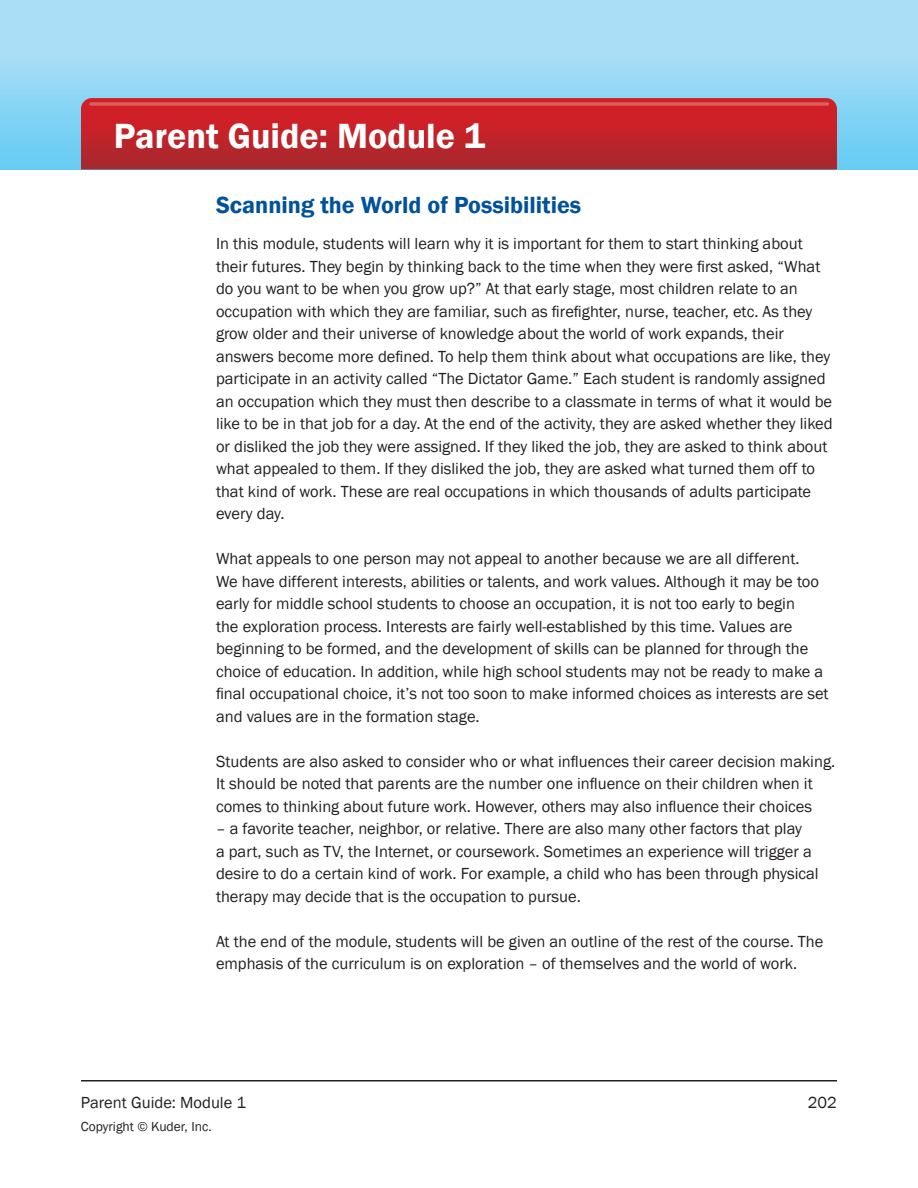
<style>
.page{position:relative;width:918px;height:1188px;background:#fff}
.page>*{position:absolute;margin:0;border:0;box-sizing:border-box;transform-origin:0 0}
.t1{font:600 36px "Franklin Gothic";color:#fff}
.t2{font:600 24px "Franklin Gothic";color:#01529a}
.t3{font:16.5px/22.5px "Franklin Gothic";color:#231f20}
.t4{font:13.5px "Franklin Gothic";color:#231f20}
</style>
<div class="page">
<hr style="left:81px;top:1080px;width:756px;height:2px;background:#231f20">
<div style="left:0;top:0;width:918px;height:170px;background:linear-gradient(to bottom,#b9e2f8,#6acdf4)"></div>
<svg style="left:81px;top:98px;width:756px;height:72px;background:#be242a"></svg>
<hr style="left:89px;top:102px;width:740px;height:4px;background:#dc5355;border-radius:2px">
<h1 class="t1" style="left:114px;top:114px;width:373px">Parent Guide: Module 1</h1>
<p class="t2" style="left:216px;top:191px;width:367px">Scanning the World of Possibilities</p>
<p class="t3" style="left:216px;top:233px;width:618px">In this module, students will learn why it is important for them to start thinking about their futures. They begin by thinking back to the time when they were first asked, “What do you want to be when you grow up?” At that early stage, most children relate to an occupation with which they are familiar, such as firefighter, nurse, teacher, etc. As they grow older and their universe of knowledge about the world of work expands, their answers become more defined. To help them think about what occupations are like, they participate in an activity called “The Dictator Game.” Each student is randomly assigned an occupation which they must then describe to a classmate in terms of what it would be like to be in that job for a day. At the end of the activity, they are asked whether they liked or disliked the job they were assigned. If they liked the job, they are asked to think about what appealed to them. If they disliked the job, they are asked what turned them off to that kind of work. These are real occupations in which thousands of adults participate every day.</p>
<p class="t3" style="left:216px;top:548px;width:614px">What appeals to one person may not appeal to another because we are all different.<br>We have different interests, abilities or talents, and work values. Although it may be too early for middle school students to choose an occupation, it is not too early to begin<br>the exploration process. Interests are fairly well-established by this time. Values are beginning to be formed, and the development of skills can be planned for through the choice of education. In addition, while high school students may not be ready to make a final occupational choice, it’s not too soon to make informed choices as interests are set and values are in the formation stage.</p>
<p class="t3" style="left:216px;top:750px;width:621px">Students are also asked to consider who or what influences their career decision making.<br>It should be noted that parents are the number one influence on their children when it comes to thinking about future work. However, others may also influence their choices</p>
<p class="t3" style="left:216px;top:818px;width:604px">– a favorite teacher, neighbor, or relative. There are also many other factors that play<br>a part, such as TV, the Internet, or coursework. Sometimes an experience will trigger a desire to do a certain kind of work. For example, a child who has been through physical therapy may decide that is the occupation to pursue.</p>
<p class="t3" style="left:216px;top:930px;width:609px">At the end of the module, students will be given an outline of the rest of the course. The emphasis of the curriculum is on exploration – of themselves and the world of work.</p>
<p class="t3" style="left:81px;top:1092px;width:167px">Parent Guide: Module 1</p>
<p class="t3" style="left:808px;top:1092px;width:31px">202</p>
<p class="t4" style="left:81px;top:1118px;width:132px">Copyright © Kuder, Inc.</p>
</div>
